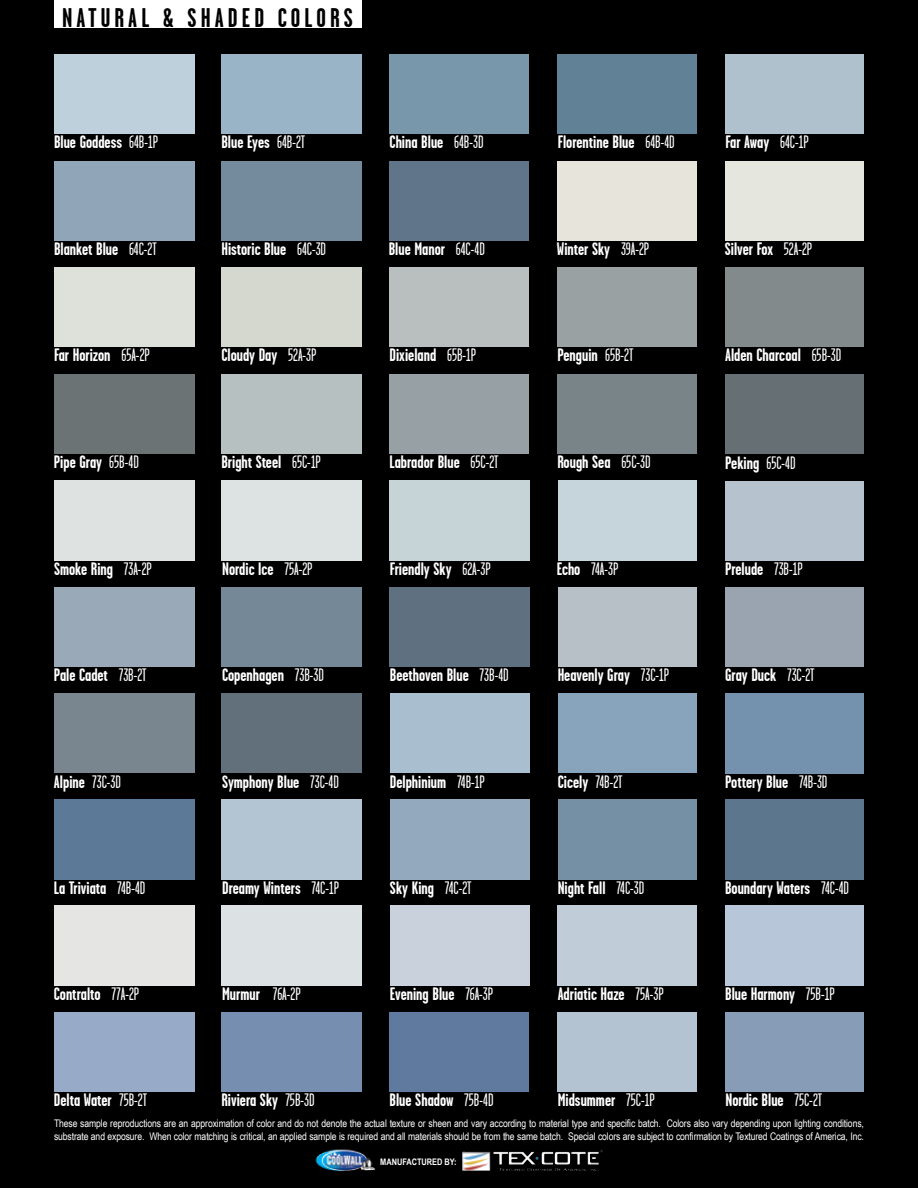
<style>
.page{position:relative;width:918px;height:1188px;background:#000}
.page>*{position:absolute;margin:0;border:0;box-sizing:border-box;transform-origin:0 0}
.t1{font:700 27px "Garage Gothic";letter-spacing:.15em;color:#000}
.t2{font:700 18px "Garage Gothic";color:#fff}
.t3{font:18px "Garage Gothic";color:#fff}
.t4{font:10.5px/12.6px "Arial Narrow";letter-spacing:-.01em;color:#fff}
.t5{font:700 9px "Arial Narrow";color:#fff}
.s1{font-weight:400}
.s2{font-weight:700}
</style>
<div class="page">
<img style="left:315px;top:1149px;width:60px;height:23px">
<img style="left:462px;top:1150px;width:141px;height:21px">
<div style="left:54px;top:0;width:308px;height:27px;background:#fff"></div>
<div style="left:221px;top:54px;width:141px;height:80px;background:#99b4c7"></div>
<div style="left:221px;top:161px;width:141px;height:80px;background:#748b9e"></div>
<div style="left:221px;top:267px;width:141px;height:80px;background:#d4d8cf"></div>
<div style="left:54px;top:375px;width:140px;height:79px;background:#6b7374"></div>
<div style="left:725px;top:375px;width:139px;height:79px;background:#667074"></div>
<div style="left:725px;top:481px;width:139px;height:80px;background:#b6c3ce"></div>
<div style="left:725px;top:587px;width:139px;height:80px;background:#99a4b0"></div>
<div style="left:725px;top:693px;width:139px;height:81px;background:#7491ad"></div>
<div style="left:558px;top:800px;width:139px;height:80px;background:#758fa5"></div>
<div style="left:390px;top:54px;width:139px;height:80px;background:#7997ab"></div>
<div style="left:390px;top:161px;width:139px;height:80px;background:#60758a"></div>
<div style="left:390px;top:267px;width:139px;height:80px;background:#b8bfbe"></div>
<div style="left:221px;top:375px;width:141px;height:79px;background:#b7c0c1"></div>
<div style="left:54px;top:481px;width:140px;height:80px;background:#dee3e1"></div>
<div style="left:54px;top:587px;width:140px;height:80px;background:#99a9b8"></div>
<div style="left:54px;top:693px;width:140px;height:80px;background:#798690"></div>
<div style="left:54px;top:800px;width:140px;height:80px;background:#5c7a97"></div>
<div style="left:725px;top:800px;width:139px;height:80px;background:#5c768e"></div>
<div style="left:557px;top:54px;width:140px;height:80px;background:#618196"></div>
<div style="left:557px;top:161px;width:140px;height:80px;background:#e7e4db"></div>
<div style="left:390px;top:375px;width:139px;height:79px;background:#96a0a5"></div>
<div style="left:221px;top:481px;width:141px;height:80px;background:#dde3e2"></div>
<div style="left:221px;top:587px;width:141px;height:80px;background:#758898"></div>
<div style="left:221px;top:693px;width:141px;height:80px;background:#62707c"></div>
<div style="left:221px;top:800px;width:141px;height:80px;background:#b3c5d3"></div>
<div style="left:54px;top:906px;width:140px;height:80px;background:#e5e5e3"></div>
<div style="left:725px;top:54px;width:139px;height:80px;background:#b0c1ce"></div>
<div style="left:725px;top:161px;width:139px;height:80px;background:#e5e6dd"></div>
<div style="left:557px;top:267px;width:140px;height:80px;background:#99a1a2"></div>
<div style="left:557px;top:375px;width:140px;height:79px;background:#798489"></div>
<div style="left:389px;top:481px;width:140px;height:80px;background:#c6d3d7"></div>
<div style="left:390px;top:587px;width:140px;height:80px;background:#5f7080"></div>
<div style="left:390px;top:693px;width:140px;height:80px;background:#a9becf"></div>
<div style="left:390px;top:800px;width:140px;height:80px;background:#92a9be"></div>
<div style="left:221px;top:906px;width:141px;height:80px;background:#dce1e4"></div>
<div style="left:54px;top:161px;width:140px;height:80px;background:#90a5b7"></div>
<div style="left:54px;top:267px;width:140px;height:80px;background:#dee1d9"></div>
<div style="left:725px;top:267px;width:139px;height:80px;background:#828a8b"></div>
<div style="left:558px;top:481px;width:139px;height:80px;background:#c6d4dc"></div>
<div style="left:558px;top:587px;width:139px;height:80px;background:#b7c0c7"></div>
<div style="left:558px;top:693px;width:139px;height:80px;background:#88a3bc"></div>
<div style="left:390px;top:906px;width:140px;height:80px;background:#c9d1dc"></div>
<div style="left:725px;top:906px;width:139px;height:80px;background:#b7c6d8"></div>
<div style="left:557px;top:906px;width:140px;height:80px;background:#c0ccd7"></div>
<div style="left:54px;top:54px;width:140px;height:80px;background:#bed0db"></div>
<div style="left:221px;top:1012px;width:141px;height:80px;background:#768eb0"></div>
<div style="left:390px;top:1012px;width:139px;height:80px;background:#60799e"></div>
<div style="left:557px;top:1012px;width:140px;height:80px;background:#b3c3d2"></div>
<div style="left:725px;top:1012px;width:139px;height:80px;background:#879cb7"></div>
<div style="left:54px;top:1012px;width:140px;height:80px;background:#97abc8"></div>
<h1 class="t1" style="left:62px;top:4px;width:293px">NATURAL &amp; SHADED COLORS</h1>
<p class="t2" style="left:54px;top:132px;width:106px">Blue Goddess <span class="s1">64B-1P</span></p>
<p class="t2" style="left:221px;top:132px;width:85px">Blue Eyes <span class="s1">64B-2T</span></p>
<p class="t2" style="left:390px;top:132px;width:96px">China Blue <span class="s1">64B-3D</span></p>
<p class="t2" style="left:558px;top:132px;width:118px">Florentine Blue <span class="s1">64B-4D</span></p>
<p class="t2" style="left:726px;top:132px;width:85px">Far Away <span class="s1">64C-1P</span></p>
<p class="t2" style="left:54px;top:239px;width:104px">Blanket Blue <span class="s1">64C-2T</span></p>
<p class="t2" style="left:221px;top:240px;width:106px">Historic Blue <span class="s1">64C-3D</span></p>
<p class="t2" style="left:389px;top:240px;width:98px">Blue Manor <span class="s1">64C-4D</span></p>
<p class="t2" style="left:557px;top:240px;width:94px">Winter Sky <span class="s1">39A-2P</span></p>
<p class="t2" style="left:725px;top:240px;width:89px">Silver Fox <span class="s1">52A-2P</span></p>
<p class="t2" style="left:54px;top:346px;width:97px">Far Horizon <span class="s1">65A-2P</span></p>
<p class="t2" style="left:221px;top:346px;width:97px">Cloudy Day <span class="s1">52A-3P</span></p>
<p class="t2" style="left:390px;top:346px;width:88px">Dixieland <span class="s1">65B-1P</span></p>
<p class="t2" style="left:557px;top:346px;width:78px">Penguin <span class="s1">65B-2T</span></p>
<p class="t2" style="left:725px;top:346px;width:118px">Alden Charcoal <span class="s1">65B-3D</span></p>
<p class="t2" style="left:54px;top:453px;width:86px">Pipe Gray <span class="s1">65B-4D</span></p>
<p class="t2" style="left:221px;top:453px;width:101px">Bright Steel <span class="s1">65C-1P</span></p>
<p class="t2" style="left:390px;top:453px;width:110px">Labrador Blue <span class="s1">65C-2T</span></p>
<p class="t2" style="left:557px;top:453px;width:95px">Rough Sea <span class="s1">65C-3D</span></p>
<p class="t2" style="left:725px;top:453px;width:72px">Peking <span class="s1">65C-4D</span></p>
<p class="t2" style="left:54px;top:560px;width:99px">Smoke Ring <span class="s1">73A-2P</span></p>
<p class="t2" style="left:222px;top:560px;width:92px">Nordic Ice <span class="s1">75A-2P</span></p>
<p class="t2" style="left:390px;top:560px;width:102px">Friendly Sky <span class="s1">62A-3P</span></p>
<p class="t3" style="left:557px;top:559px;width:63px"><span class="s2">Echo</span> 74A-3P</p>
<p class="t2" style="left:725px;top:559px;width:79px">Prelude <span class="s1">73B-1P</span></p>
<p class="t2" style="left:54px;top:666px;width:94px">Pale Cadet <span class="s1">73B-2T</span></p>
<p class="t2" style="left:222px;top:666px;width:103px">Copenhagen <span class="s1">73B-3D</span></p>
<p class="t2" style="left:390px;top:666px;width:120px">Beethoven Blue <span class="s1">73B-4D</span></p>
<p class="t2" style="left:558px;top:666px;width:113px">Heavenly Gray <span class="s1">73C-1P</span></p>
<p class="t2" style="left:725px;top:666px;width:91px">Gray Duck <span class="s1">73C-2T</span></p>
<p class="t2" style="left:54px;top:772px;width:69px">Alpine <span class="s1">73C-3D</span></p>
<p class="t2" style="left:222px;top:772px;width:118px">Symphony Blue <span class="s1">73C-4D</span></p>
<p class="t2" style="left:390px;top:772px;width:97px">Delphinium <span class="s1">74B-1P</span></p>
<p class="t2" style="left:558px;top:772px;width:66px">Cicely <span class="s1">74B-2T</span></p>
<p class="t2" style="left:725px;top:772px;width:104px">Pottery Blue <span class="s1">74B-3D</span></p>
<p class="t2" style="left:54px;top:879px;width:93px">La Triviata <span class="s1">74B-4D</span></p>
<p class="t2" style="left:222px;top:879px;width:119px">Dreamy Winters <span class="s1">74C-1P</span></p>
<p class="t2" style="left:390px;top:879px;width:83px">Sky King <span class="s1">74C-2T</span></p>
<p class="t2" style="left:558px;top:879px;width:88px">Night Fall <span class="s1">74C-3D</span></p>
<p class="t2" style="left:725px;top:879px;width:126px">Boundary Waters <span class="s1">74C-4D</span></p>
<p class="t2" style="left:54px;top:985px;width:87px">Contralto <span class="s1">77A-2P</span></p>
<p class="t2" style="left:222px;top:985px;width:80px">Murmur <span class="s1">76A-2P</span></p>
<p class="t2" style="left:390px;top:985px;width:105px">Evening Blue <span class="s1">76A-3P</span></p>
<p class="t2" style="left:558px;top:985px;width:107px">Adriatic Haze <span class="s1">75A-3P</span></p>
<p class="t2" style="left:725px;top:985px;width:111px">Blue Harmony <span class="s1">75B-1P</span></p>
<p class="t2" style="left:54px;top:1090px;width:95px">Delta Water <span class="s1">75B-2T</span></p>
<p class="t2" style="left:221px;top:1090px;width:95px">Riviera Sky <span class="s1">75B-3D</span></p>
<p class="t2" style="left:390px;top:1090px;width:105px">Blue Shadow <span class="s1">75B-4D</span></p>
<p class="t2" style="left:558px;top:1090px;width:98px">Midsummer <span class="s1">75C-1P</span></p>
<p class="t2" style="left:726px;top:1090px;width:98px">Nordic Blue <span class="s1">75C-2T</span></p>
<p class="t4" style="left:54px;top:1117px;width:811px">These sample reproductions are an approximation of color and do not denote the actual texture or sheen and vary according to material type and specific batch. Colors also vary depending upon lighting conditions, substrate and exposure. When color matching is critical, an applied sample is required and all materials should be from the same batch. Special colors are subject to confirmation by Textured Coatings of America, Inc.</p>
<p class="t5" style="left:380px;top:1157px;width:78px">MANUFACTURED BY:</p>
</div>
